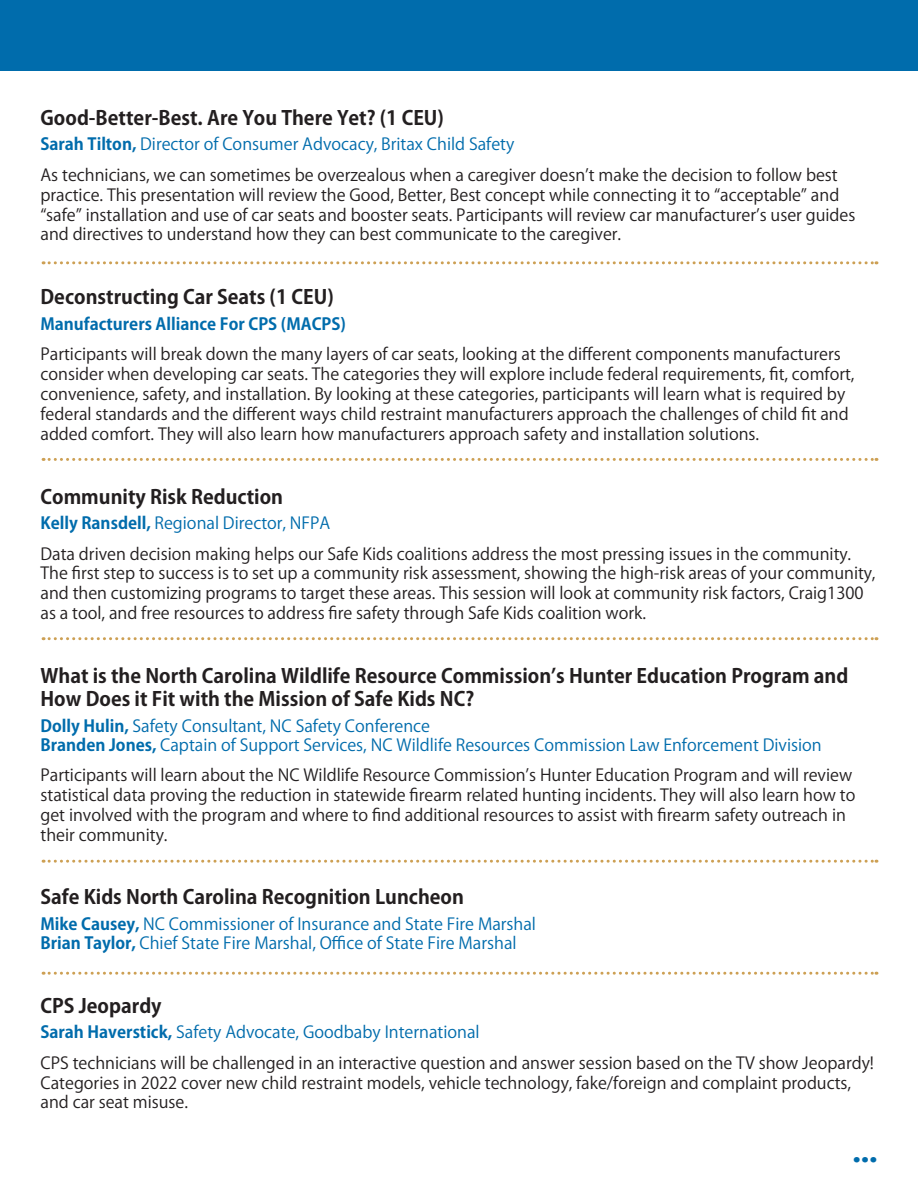
<style>
.page{position:relative;width:918px;height:1188px;background:#fff}
.page>*{position:absolute;margin:0;border:0;box-sizing:border-box;transform-origin:0 0}
.t1{font:800 36.15px "FS Albert";color:#006cac}
.t2{font:700 19.5px/23.4px "Koz Go Pr 6 N";color:#231f20}
.t3{font:16.5px/19.8px "Koz Go Pr 6 N";color:#231f20}
.t4{font:16.5px/18.8px "Koz Go Pr 6 N";color:#006cac}
.t5{font:700 16.5px "Koz Go Pr 6 N";color:#006cac}
.s1{font-weight:700;color:#006cac}
.s2{color:#006cac}
.s3{font-weight:700}
</style>
<div class="page">
<div style="left:0;top:0;width:918px;height:70px;background:#006cac"></div>
<svg style="left:43px;top:261px;width:834px;height:3px"></svg>
<svg style="left:43px;top:458px;width:834px;height:3px"></svg>
<svg style="left:43px;top:637px;width:834px;height:3px"></svg>
<svg style="left:43px;top:860px;width:834px;height:3px"></svg>
<svg style="left:43px;top:972px;width:834px;height:3px"></svg>
<p class="t2" style="left:40px;top:107px;width:405px">Good-Better-Best. Are You There Yet? (1 CEU)</p>
<p class="t3" style="left:40px;top:129px;width:799px;line-height:30.6px"><span class="s1">Sarah Tilton,</span> <span class="s2">Director of Consumer Advocacy, Britax Child Safety<br></span>As technicians, we can sometimes be overzealous when a caregiver doesn’t make the decision to follow best</p>
<p class="t3" style="left:40px;top:185px;width:816px">practice. This presentation will review the Good, Better, Best concept while connecting it to “acceptable” and “safe” installation and use of car seats and booster seats. Participants will review car manufacturer’s user guides and directives to understand how they can best communicate to the caregiver.</p>
<p class="t2" style="left:40px;top:286px;width:295px">Deconstructing Car Seats (1 CEU)</p>
<p class="t5" style="left:40px;top:315px;width:307px">Manufacturers Alliance For CPS (MACPS)</p>
<p class="t3" style="left:40px;top:345px;width:816px">Participants will break down the many layers of car seats, looking at the different components manufacturers consider when developing car seats. The categories they will explore include federal requirements, fit, comfort, convenience, safety, and installation. By looking at these categories, participants will learn what is required by federal standards and the different ways child restraint manufacturers approach the challenges of child fit and added comfort. They will also learn how manufacturers approach safety and installation solutions.</p>
<p class="t2" style="left:40px;top:485px;width:244px">Community Risk Reduction</p>
<p class="t3" style="left:40px;top:508px;width:812px;line-height:30.6px"><span class="s1">Kelly Ransdell,</span> <span class="s2">Regional Director, NFPA<br></span>Data driven decision making helps our Safe Kids coalitions address the most pressing issues in the community.</p>
<p class="t3" style="left:40px;top:564px;width:837px">The first step to success is to set up a community risk assessment, showing the high-risk areas of your community, and then customizing programs to target these areas. This session will look at community risk factors, Craig1300 as a tool, and free resources to address fire safety through Safe Kids coalition work.</p>
<p class="t2" style="left:40px;top:665px;width:809px">What is the North Carolina Wildlife Resource Commission’s Hunter Education Program and<br>How Does it Fit with the Mission of Safe Kids NC?</p>
<p class="t4" style="left:40px;top:717px;width:783px"><span class="s3">Dolly Hulin,</span> Safety Consultant, NC Safety Conference<br><span class="s3">Branden Jones,</span> Captain of Support Services, NC Wildlife Resources Commission Law Enforcement Division</p>
<p class="t3" style="left:40px;top:766px;width:816px">Participants will learn about the NC Wildlife Resource Commission’s Hunter Education Program and will review statistical data proving the reduction in statewide firearm related hunting incidents. They will also learn how to get involved with the program and where to find additional resources to assist with firearm safety outreach in their community.</p>
<p class="t2" style="left:40px;top:886px;width:425px">Safe Kids North Carolina Recognition Luncheon</p>
<p class="t4" style="left:40px;top:915px;width:497px"><span class="s3">Mike Causey,</span> NC Commissioner of Insurance and State Fire Marshal<br><span class="s3">Brian Taylor,</span> Chief State Fire Marshal, Office of State Fire Marshal</p>
<p class="t2" style="left:40px;top:994px;width:123px">CPS Jeopardy</p>
<p class="t3" style="left:40px;top:1017px;width:835px;line-height:30.6px"><span class="s1">Sarah Haverstick,</span> <span class="s2">Safety Advocate, Goodbaby International<br></span>CPS technicians will be challenged in an interactive question and answer session based on the TV show Jeopardy!</p>
<p class="t3" style="left:40px;top:1073px;width:812px">Categories in 2022 cover new child restraint models, vehicle technology, fake/foreign and complaint products, and car seat misuse.</p>
<h1 class="t1" style="left:852px;top:1123px;width:27px">...</h1>
</div>
